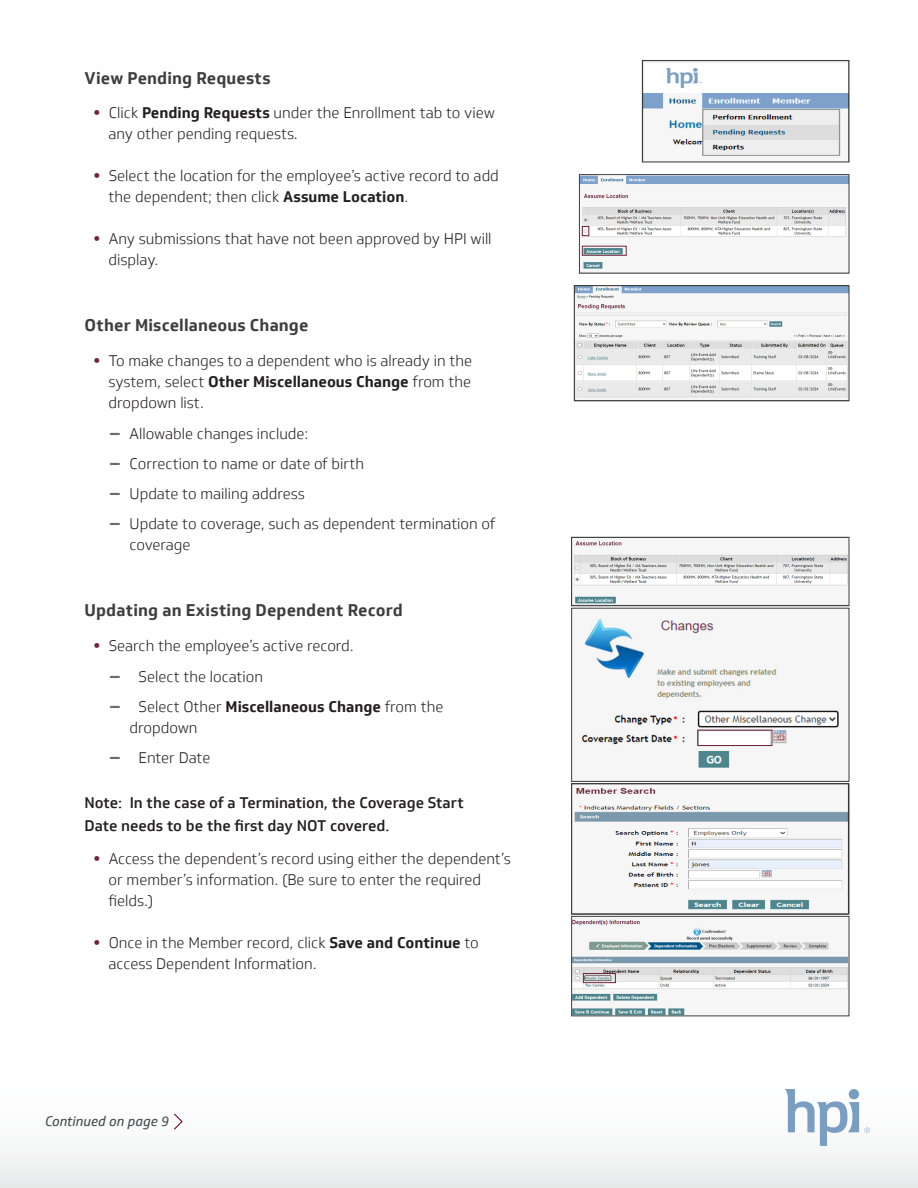
<style>
.page{position:relative;width:918px;height:1188px;background:#fff}
.page>*{position:absolute;margin:0;border:0;box-sizing:border-box;transform-origin:0 0}
.t1{font:700 16.5px "Soleto";letter-spacing:.01em;color:#3e3e3f}
.t2{font:300 15px/21px "Soleto";color:#231f20}
.note{font:500 15px/22.5px "Soleto";color:#231f20}
.t3{font:italic 13.5px "Soleto";color:#4b4c4d}
.s1{font-weight:700;font-size:16.5px;color:#72243d}
.s2{font-weight:700}
.s3{font-weight:700;font-size:19.5px;color:#6c6d70}
</style>
<div class="page">
<div style="left:0;top:992px;width:918px;height:196px;background:linear-gradient(to bottom,#fff,#f1f2f2)"></div>
<svg style="left:785px;top:1089px;width:85px;height:57px"></svg>
<svg style="left:173px;top:1113px;width:11px;height:18px"></svg>
<img style="left:644px;top:62px;width:203px;height:95px">
<div style="left:642px;top:60px;width:207px;height:102px;border:1px solid #3e3e3f"></div>
<img style="left:581px;top:176px;width:266px;height:93px">
<div style="left:579px;top:174px;width:270px;height:99px;border:1px solid #3e3e3f"></div>
<img style="left:576px;top:288px;width:271px;height:110px">
<div style="left:574px;top:286px;width:275px;height:115px;border:1px solid #3e3e3f"></div>
<img style="left:574px;top:541px;width:273px;height:63px">
<div style="left:571px;top:537px;width:278px;height:69px;border:1px solid #3e3e3f"></div>
<img style="left:578px;top:619px;width:263px;height:152px">
<div style="left:571px;top:608px;width:278px;height:174px;border:1px solid #3e3e3f"></div>
<img style="left:574px;top:787px;width:273px;height:123px">
<div style="left:571px;top:784px;width:278px;height:130px;border:1px solid #3e3e3f"></div>
<img style="left:573px;top:918px;width:274px;height:96px">
<div style="left:571px;top:916px;width:278px;height:100px;border:1px solid #3e3e3f"></div>
<div style="left:582px;top:226px;width:7px;height:10px;border:1px solid #72243d"></div>
<div style="left:697px;top:730px;width:75px;height:16px;border:1px solid #72243d"></div>
<div style="left:583px;top:973px;width:33px;height:10px;border:1px solid #72243d"></div>
<h3 class="t1" style="left:85px;top:67px;width:187px">View Pending Requests</h3>
<p class="t2" style="left:109px;top:103px;width:388px;text-indent:-15px"><span class="s1">•</span> Click <span class="s2">Pending Requests</span> under the Enrollment tab to view any other pending requests.</p>
<p class="t2" style="left:109px;top:166px;width:392px;text-indent:-15px"><span class="s1">•</span> Select the location for the employee’s active record to add the dependent; then click <span class="s2">Assume Location</span>.</p>
<p class="t2" style="left:109px;top:229px;width:385px;text-indent:-15px"><span class="s1">•</span> Any submissions that have not been approved by HPI will display.</p>
<h3 class="t1" style="left:85px;top:315px;width:225px">Other Miscellaneous Change</h3>
<p class="t2" style="left:109px;top:350px;width:365px;text-align:justify;text-indent:-15px"><span class="s1">•</span> To make changes to a dependent who is already in the system, select <span class="s2">Other Miscellaneous Change</span> from the dropdown list.</p>
<p class="t2" style="left:110px;top:424px;width:200px"><span class="s3">–</span> Allowable changes include:</p>
<p class="t2" style="left:110px;top:454px;width:256px"><span class="s3">–</span> Correction to name or date of birth</p>
<p class="t2" style="left:110px;top:484px;width:196px"><span class="s3">–</span> Update to mailing address</p>
<p class="t2" style="left:130px;top:514px;width:367px;text-indent:-20px"><span class="s3">–</span> Update to coverage, such as dependent termination of coverage</p>
<h3 class="t1" style="left:85px;top:600px;width:320px">Updating an Existing Dependent Record</h3>
<p class="t2" style="left:94px;top:635px;width:262px"><span class="s1">•</span> Search the employee’s active record.</p>
<p class="t2" style="left:110px;top:667px;width:154px"><span class="s3">–</span> Select the location</p>
<p class="t2" style="left:130px;top:697px;width:315px;text-indent:-20px"><span class="s3">–</span> Select Other <span class="s2">Miscellaneous Change</span> from the dropdown</p>
<p class="t2" style="left:110px;top:748px;width:102px"><span class="s3">–</span> Enter Date</p>
<p class="note" style="left:85px;top:792px;width:381px">Note: In the case of a Termination, the Coverage Start<br>Date needs to be the first day NOT covered.</p>
<p class="t2" style="left:109px;top:848px;width:404px;text-indent:-15px"><span class="s1">•</span> Access the dependent’s record using either the dependent’s or member’s information. (Be sure to enter the required fields.)</p>
<p class="t2" style="left:109px;top:932px;width:372px;text-indent:-15px"><span class="s1">•</span> Once in the Member record, click <span class="s2">Save and Continue</span> to access Dependent Information.</p>
<p class="t3" style="left:45px;top:1114px;width:126px">Continued on page 9</p>
</div>
